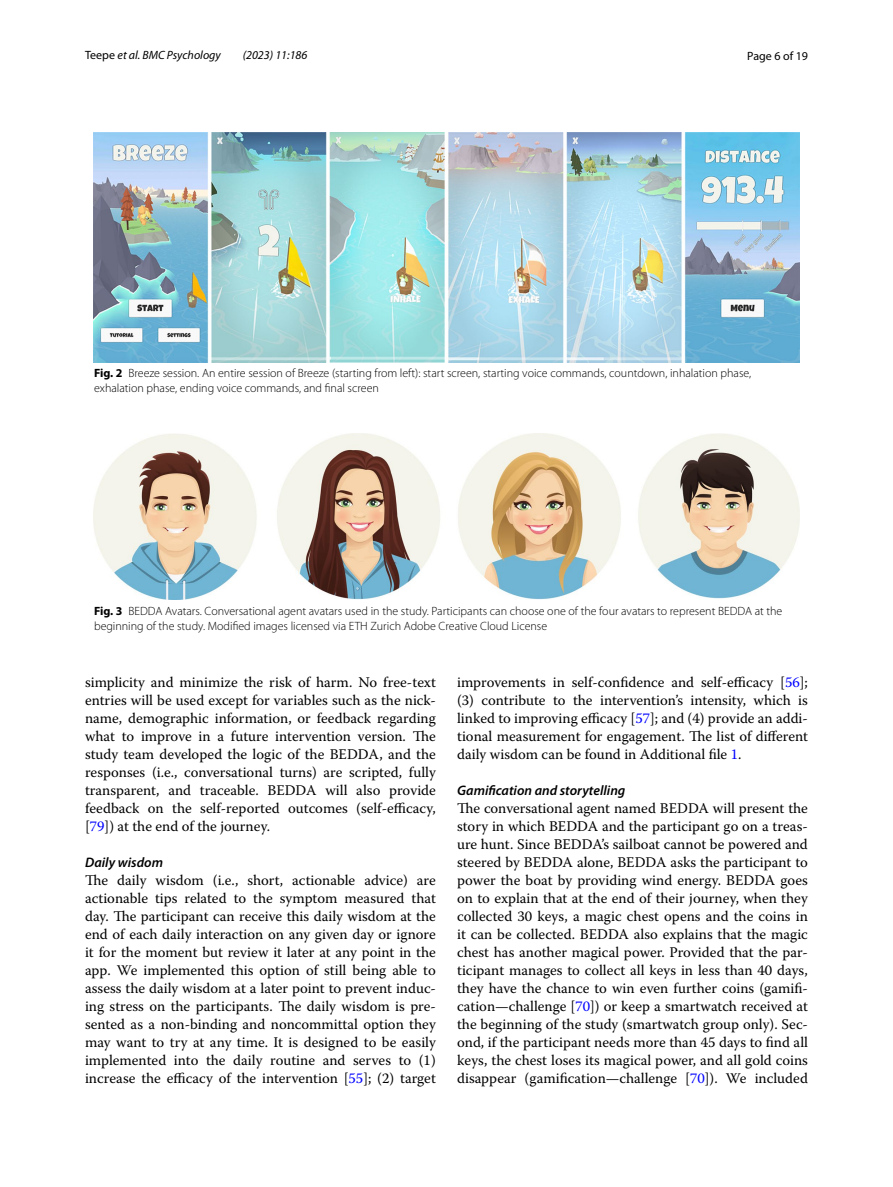
<style>
.page{position:relative;width:893px;height:1187px;background:#fff}
.page>*{position:absolute;margin:0;border:0;box-sizing:border-box;transform-origin:0 0}
.t1{font:14.7px/18px "Warnock Pro";color:#000;text-align:justify}
.t2{font:italic 600 13.8px "Myriad Pro";color:#000}
.t3{font:300 12px/15px "Myriad Pro";color:#000}
.t4{font:italic 12px "Myriad Pro";color:#000}
.t5{font:12px "Myriad Pro";color:#000}
.s1{font-style:normal}
.s2{font-weight:700}
.s3{color:#00f}
</style>
<div class="page">
<img style="left:93px;top:133px;width:706px;height:229px">
<img style="left:94px;top:433px;width:705px;height:166px">
<p class="t4" style="left:85px;top:48px;width:137px"><span class="s1">Teepe</span> et al. BMC Psychology</p>
<p class="t4" style="left:243px;top:48px;width:66px">(2023) 11:186</p>
<p class="t5" style="left:747px;top:48px;width:62px">Page 6 of 19</p>
<p class="t3" style="left:94px;top:366px;width:659px"><span class="s2">Fig. 2</span> Breeze session. An entire session of Breeze (starting from left): start screen, starting voice commands, countdown, inhalation phase, exhalation phase, ending voice commands, and final screen</p>
<p class="t3" style="left:94px;top:603px;width:690px"><span class="s2">Fig. 3</span> BEDDA Avatars. Conversational agent avatars used in the study. Participants can choose one of the four avatars to represent BEDDA at the beginning of the study. Modified images licensed via ETH Zurich Adobe Creative Cloud License</p>
<p class="t1" style="left:85px;top:672px;width:352px">simplicity and minimize the risk of harm. No free-text entries will be used except for variables such as the nick&shy;name, demographic information, or feedback regarding what to improve in a future intervention version. The study team developed the logic of the BEDDA, and the responses (i.e., conversational turns) are scripted, fully transparent, and traceable. BEDDA will also provide feedback on the self-reported outcomes (self-efficacy, [<span class="s3">79</span>]) at the end of the journey.</p>
<p class="t2" style="left:85px;top:853px;width:79px">Daily wisdom</p>
<p class="t1" style="left:85px;top:870px;width:352px">The daily wisdom (i.e., short, actionable advice) are actionable tips related to the symptom measured that day. The participant can receive this daily wisdom at the end of each daily interaction on any given day or ignore it for the moment but review it later at any point in the app. We implemented this option of still being able to assess the daily wisdom at a later point to prevent induc&shy;ing stress on the participants. The daily wisdom is pre&shy;sented as a non-binding and noncommittal option they may want to try at any time. It is designed to be easily implemented into the daily routine and serves to (1) increase the efficacy of the intervention [<span class="s3">55</span>]; (2) target</p>
<p class="t1" style="left:457px;top:672px;width:352px">improvements in self-confidence and self-efficacy [<span class="s3">56</span>]; (3) contribute to the intervention’s intensity, which is linked to improving efficacy [<span class="s3">57</span>]; and (4) provide an addi&shy;tional measurement for engagement. The list of different daily wisdom can be found in Additional file <span class="s3">1</span>.</p>
<p class="t2" style="left:457px;top:781px;width:170px">Gamification and storytelling</p>
<p class="t1" style="left:457px;top:798px;width:352px">The conversational agent named BEDDA will present the story in which BEDDA and the participant go on a treas&shy;ure hunt. Since BEDDA’s sailboat cannot be powered and steered by BEDDA alone, BEDDA asks the participant to power the boat by providing wind energy. BEDDA goes on to explain that at the end of their journey, when they collected 30 keys, a magic chest opens and the coins in it can be collected. BEDDA also explains that the magic chest has another magical power. Provided that the par&shy;ticipant manages to collect all keys in less than 40 days, they have the chance to win even further coins (gamifi&shy;cation—challenge [<span class="s3">70</span>]) or keep a smartwatch received at the beginning of the study (smartwatch group only). Sec&shy;ond, if the participant needs more than 45 days to find all keys, the chest loses its magical power, and all gold coins disappear (gamification—challenge [<span class="s3">70</span>]). We included</p>
</div>
